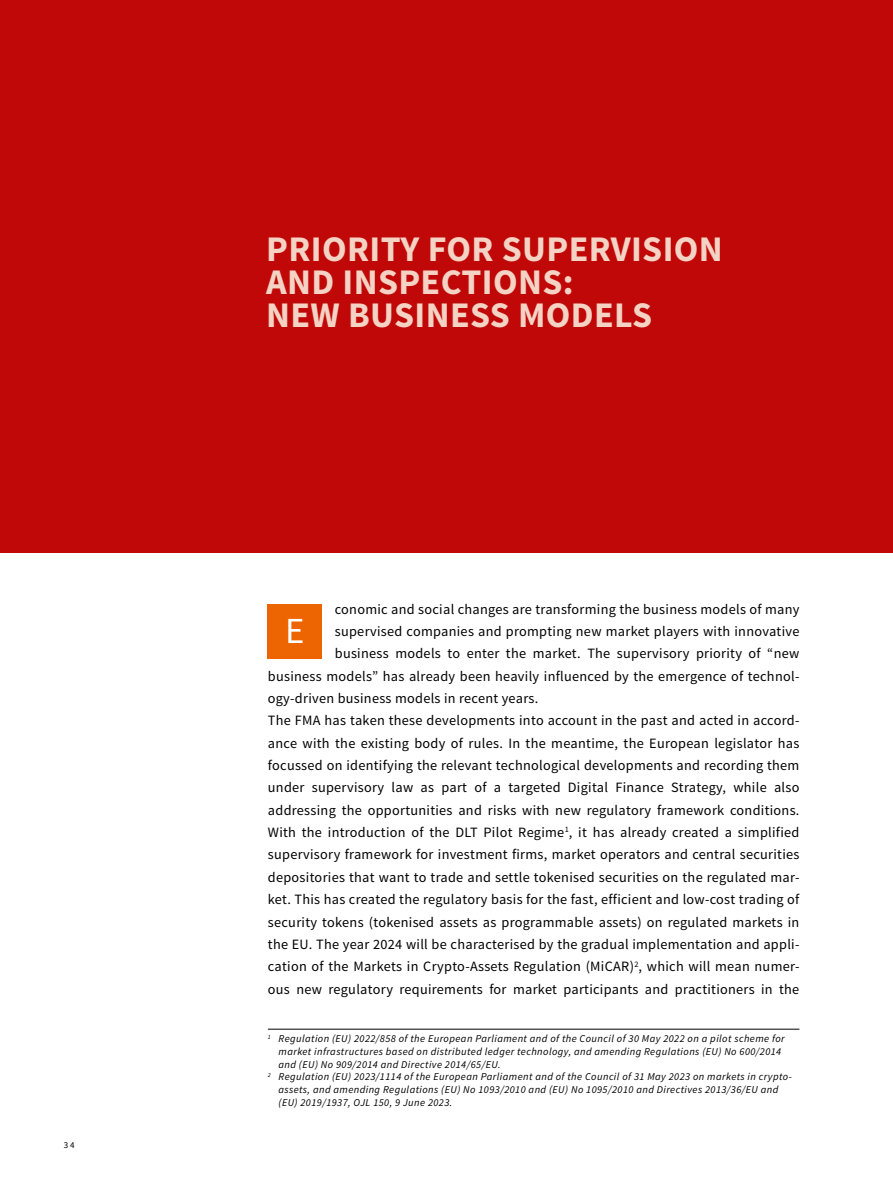
<style>
.page{position:relative;width:893px;height:1191px;background:#fff}
.page>*{position:absolute;margin:0;border:0;box-sizing:border-box;transform-origin:0 0}
.t1{font:36.75px "Source Sans Pro";color:#fff}
.t2{font:700 36px/33px "Source Sans Pro";letter-spacing:.01em;color:#f4d3c4}
.t3{font:14.25px "Source Sans Pro";letter-spacing:.02em;color:#000}
.t4{font:italic 10.5px "Source Sans Pro";letter-spacing:.04em;color:#000}
.t5{font:9px "Source Sans Pro";color:#000}
</style>
<div class="page">
<div style="left:0;top:0;width:893px;height:553px;background:#c00808"></div>
<div style="left:268px;top:604px;width:54px;height:54px;background:#ec6502"></div>
<hr style="left:268px;top:1029px;width:531px;height:1px;background:#000">
<p class="t5" style="left:64px;top:1139px;width:12px">34</p>
<h2 class="t2" style="left:266px;top:234px;width:458px">PRIORITY FOR SUPERVISION<br>AND INSPECTIONS:<br>NEW BUSINESS MODELS</h2>
<p class="t3" style="left:335px;top:600px;width:466px">conomic and social changes are transforming the business models of many</p>
<p class="t3" style="left:335px;top:622px;width:466px">supervised companies and prompting new market players with innovative</p>
<p class="t3" style="left:335px;top:644px;width:466px">business models to enter the market. The supervisory priority of “new</p>
<p class="t3" style="left:268px;top:667px;width:533px">business models” has already been heavily influenced by the emergence of technol-</p>
<p class="t3" style="left:268px;top:689px;width:270px">ogy-driven business models in recent years.</p>
<p class="t3" style="left:268px;top:711px;width:533px">The FMA has taken these developments into account in the past and acted in accord-</p>
<p class="t3" style="left:268px;top:734px;width:533px">ance with the existing body of rules. In the meantime, the European legislator has</p>
<p class="t3" style="left:268px;top:756px;width:533px">focussed on identifying the relevant technological developments and recording them</p>
<p class="t3" style="left:268px;top:778px;width:533px">under supervisory law as part of a targeted Digital Finance Strategy, while also</p>
<p class="t3" style="left:268px;top:801px;width:531px">addressing the opportunities and risks with new regulatory framework conditions.</p>
<p class="t3" style="left:268px;top:823px;width:533px">With the introduction of the DLT Pilot Regime<sup>1</sup>, it has already created a simplified</p>
<p class="t3" style="left:268px;top:846px;width:533px">supervisory framework for investment firms, market operators and central securities</p>
<p class="t3" style="left:268px;top:868px;width:533px">depositories that want to trade and settle tokenised securities on the regulated mar-</p>
<p class="t3" style="left:268px;top:890px;width:533px">ket. This has created the regulatory basis for the fast, efficient and low-cost trading of</p>
<p class="t3" style="left:268px;top:913px;width:533px">security tokens (tokenised assets as programmable assets) on regulated markets in</p>
<p class="t3" style="left:268px;top:935px;width:533px">the EU. The year 2024 will be characterised by the gradual implementation and appli-</p>
<p class="t3" style="left:268px;top:957px;width:533px">cation of the Markets in Crypto-Assets Regulation (MiCAR)<sup>2</sup>, which will mean numer-</p>
<p class="t3" style="left:268px;top:980px;width:533px">ous new regulatory requirements for market participants and practitioners in the</p>
<h1 class="t1" style="left:285px;top:608px;width:21px">E</h1>
<p class="t4" style="left:268px;top:1032px;width:518px"><sup>1</sup> Regulation (EU) 2022/858 of the European Parliament and of the Council of 30 May 2022 on a pilot scheme for</p>
<p class="t4" style="left:279px;top:1045px;width:504px">market infrastructures based on distributed ledger technology, and amending Regulations (EU) No 600/2014</p>
<p class="t4" style="left:279px;top:1057px;width:224px">and (EU) No 909/2014 and Directive 2014/65/EU.</p>
<p class="t4" style="left:268px;top:1070px;width:526px"><sup>2</sup> Regulation (EU) 2023/1114 of the European Parliament and of the Council of 31 May 2023 on markets in crypto-</p>
<p class="t4" style="left:279px;top:1083px;width:501px">assets, and amending Regulations (EU) No 1093/2010 and (EU) No 1095/2010 and Directives 2013/36/EU and</p>
<p class="t4" style="left:279px;top:1096px;width:175px">(EU) 2019/1937, OJL 150, 9 June 2023.</p>
</div>
